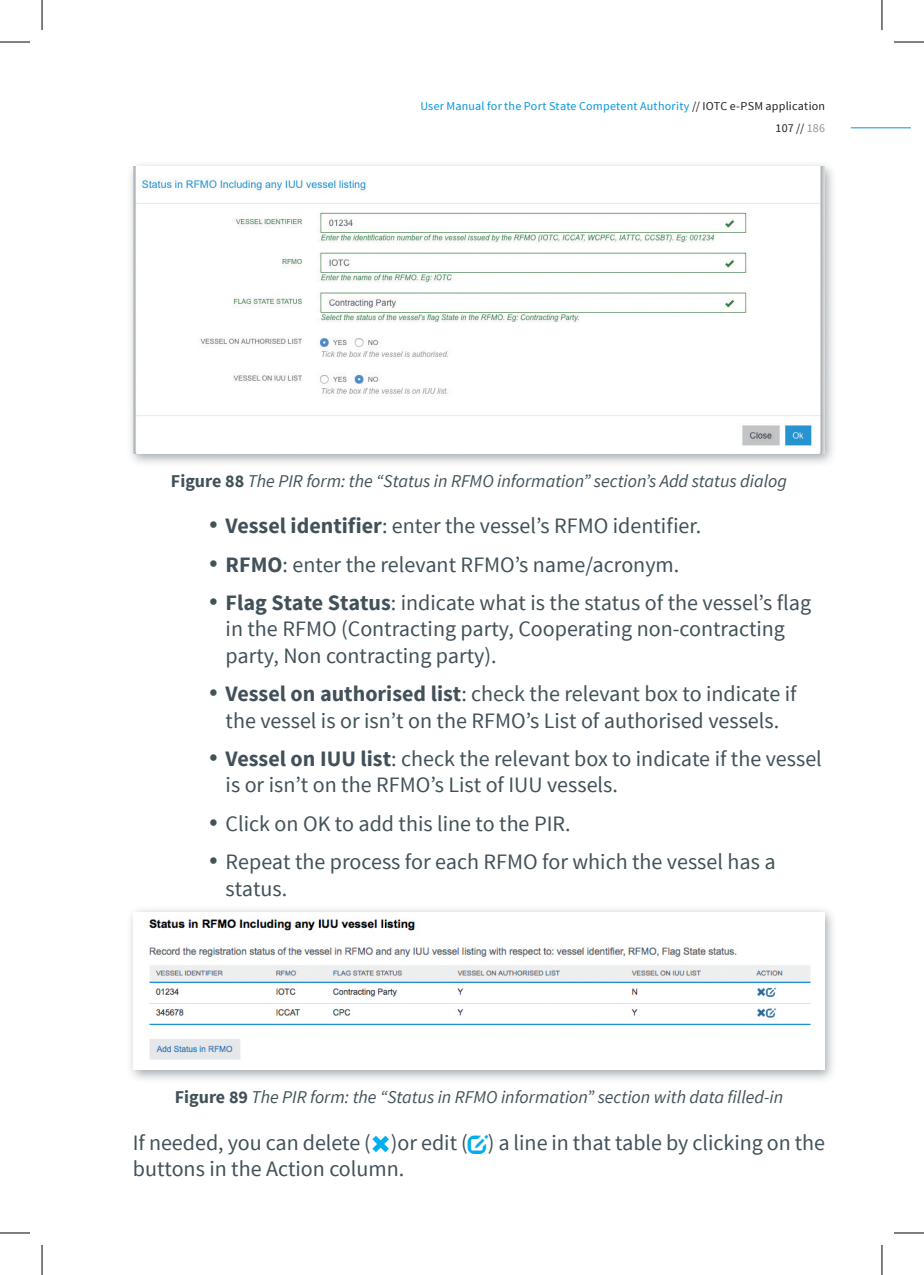
<style>
.page{position:relative;width:924px;height:1275px;background:#fff}
.page>*{position:absolute;margin:0;border:0;box-sizing:border-box;transform-origin:0 0}
.t1{font:22px/26.4px "Source Sans Pro";color:#425159}
.t2{font:italic 18px "Source Sans Pro";color:#425159}
.t3{font:12px/22px "Source Sans Pro";letter-spacing:.02em;color:#0096db;text-align:right}
.s1{color:#231f20}
.s2{color:#939598}
.s3{font-weight:700;font-style:normal}
.s4{font-weight:700}
</style>
<div class="page">
<hr style="left:850px;top:127px;width:59px;height:1px;background:#0096db">
<div style="left:126px;top:160px;width:710px;height:307px;background:#425159;opacity:.5"></div>
<img style="left:134px;top:166px;width:689px;height:287px">
<div style="left:126px;top:906px;width:710px;height:177px;background:#425159;opacity:.5"></div>
<img style="left:134px;top:912px;width:689px;height:157px">
<hr style="left:0;top:42px;width:30px;height:1px;background:#000">
<hr style="left:893px;top:42px;width:30px;height:1px;background:#000">
<hr style="left:0;top:1232px;width:30px;height:1px;background:#000">
<hr style="left:893px;top:1232px;width:30px;height:1px;background:#000">
<hr style="left:42px;top:0;width:1px;height:30px;background:#000">
<hr style="left:42px;top:1245px;width:1px;height:30px;background:#000">
<hr style="left:881px;top:0;width:1px;height:30px;background:#000">
<hr style="left:881px;top:1245px;width:1px;height:30px;background:#000">
<p class="t3" style="left:420px;top:95px;width:406px">User Manual for the Port State Competent Authority <span class="s1">// IOTC e-PSM application<br>107 //</span> <span class="s2">186</span></p>
<p class="t2" style="left:171px;top:470px;width:617px"><span class="s3">Figure 88</span> The PIR form: the “Status in RFMO information” section’s Add status dialog</p>
<p class="t1" style="left:208px;top:513px;width:494px">• <span class="s4">Vessel identifier</span>: enter the vessel’s RFMO identifier.</p>
<p class="t1" style="left:208px;top:551px;width:472px">• <span class="s4">RFMO</span>: enter the relevant RFMO’s name/acronym.</p>
<p class="t1" style="left:225px;top:590px;width:586px;text-indent:-17px">• <span class="s4">Flag State Status</span>: indicate what is the status of the vessel’s flag in the RFMO (Contracting party, Cooperating non-contracting party, Non contracting party).</p>
<p class="t1" style="left:208px;top:681px;width:589px;text-align:center">• <span class="s4">Vessel on authorised list</span>: check the relevant box to indicate if the vessel is or isn’t on the RFMO’s List of authorised vessels.</p>
<p class="t1" style="left:225px;top:746px;width:597px;text-indent:-17px">• <span class="s4">Vessel on IUU list</span>: check the relevant box to indicate if the vessel is or isn’t on the RFMO’s List of IUU vessels.</p>
<p class="t1" style="left:208px;top:810px;width:363px">• Click on OK to add this line to the PIR.</p>
<p class="t1" style="left:225px;top:849px;width:551px;text-indent:-17px">• Repeat the process for each RFMO for which the vessel has a status.</p>
<p class="t2" style="left:175px;top:1086px;width:609px"><span class="s3">Figure 89</span> The PIR form: the “Status in RFMO information” section with data filled-in</p>
<p class="t1" style="left:133px;top:1129px;width:693px">If needed, you can delete ( )or edit ( ) a line in that table by clicking on the buttons in the Action column.</p>
</div>
